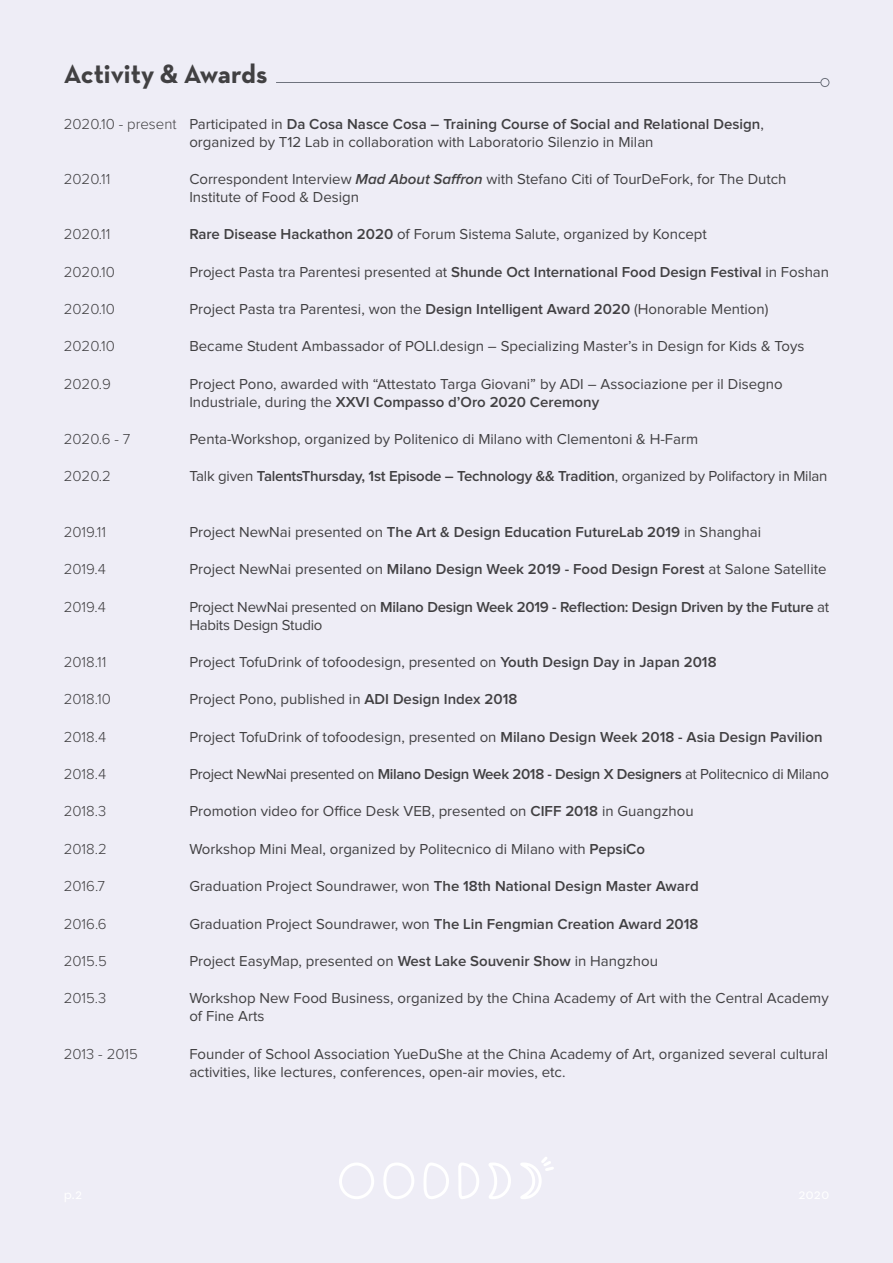
<style>
.page{position:relative;width:893px;height:1263px;background:#eeedf6}
.page>*{position:absolute;margin:0;border:0;box-sizing:border-box;transform-origin:0 0}
.t1{font:700 27px "Neutra Text TF";color:#414042}
.t2{font:15px/18px "Proxima Nova";color:#414042}
.t3{font:600 15px/18px "Proxima Nova";letter-spacing:-.015em;color:#414042}
.t4{font:300 15px "Proxima Nova";color:#414042}
.t5{font:15px "Proxima Nova";letter-spacing:-.02em;color:#414042}
.s1{font-weight:600}
.s2{font-weight:600;font-style:italic}
.s3{font-weight:400}
</style>
<div class="page">
<svg style="left:339px;top:1157px;width:215px;height:42px"></svg>
<hr style="left:276px;top:82px;width:545px;height:1px;background:#6e727d">
<div style="left:821px;top:78px;width:8px;height:9px;border:1px solid #6e727d;border-radius:50%"></div>
<h1 class="t1" style="left:64px;top:57px;width:205px">Activity &amp; Awards</h1>
<p class="t4" style="left:64px;top:117px;width:114px">2020.10 - present</p>
<p class="t4" style="left:64px;top:172px;width:48px">2020.11</p>
<p class="t2" style="left:189px;top:115px;width:576px">Participated in <span class="s1">Da Cosa Nasce Cosa – Training Course of Social and Relational Design</span>, organized by T12 Lab in collaboration with Laboratorio Silenzio in Milan</p>
<p class="t2" style="left:189px;top:171px;width:599px">Correspondent Interview <span class="s2">Mad About Saffron</span> with Stefano Citi of TourDeFork, for The Dutch<br>Institute of Food &amp; Design</p>
<p class="t4" style="left:64px;top:227px;width:48px">2020.11</p>
<p class="t2" style="left:189px;top:226px;width:519px"><span class="s1">Rare Disease Hackathon 2020</span> of Forum Sistema Salute, organized by Koncept</p>
<p class="t4" style="left:64px;top:265px;width:53px">2020.10</p>
<p class="t2" style="left:189px;top:263px;width:641px">Project Pasta tra Parentesi presented at <span class="s1">Shunde Oct International Food Design Festival</span> in Foshan</p>
<p class="t4" style="left:64px;top:302px;width:53px">2020.10</p>
<p class="t2" style="left:189px;top:301px;width:581px">Project Pasta tra Parentesi, won the <span class="s1">Design Intelligent Award 2020</span> (Honorable Mention)</p>
<p class="t4" style="left:64px;top:340px;width:53px">2020.10</p>
<p class="t2" style="left:189px;top:338px;width:616px">Became Student Ambassador of POLI.design – Specializing Master’s in Design for Kids &amp; Toys</p>
<p class="t4" style="left:64px;top:377px;width:49px">2020.9</p>
<p class="t2" style="left:189px;top:375px;width:595px">Project Pono, awarded with “Attestato Targa Giovani” by ADI – Associazione per il Disegno<br>Industriale, during the <span class="s1">XXVI Compasso d’Oro 2020 Ceremony</span></p>
<p class="t4" style="left:64px;top:432px;width:68px">2020.6 - 7</p>
<p class="t2" style="left:189px;top:431px;width:510px">Penta-Workshop, organized by Politenico di Milano with Clementoni &amp; H-Farm</p>
<p class="t4" style="left:64px;top:470px;width:49px">2020.2</p>
<p class="t3" style="left:189px;top:468px;width:640px"><span class="s3">Talk given</span> TalentsThursday, 1st Episode – Technology &amp;&amp; Tradition<span class="s3">, organized by Polifactory in Milan</span></p>
<p class="t4" style="left:64px;top:525px;width:44px">2019.11</p>
<p class="t3" style="left:189px;top:523px;width:573px"><span class="s3">Project NewNai presented on</span> The Art &amp; Design Education FutureLab 2019 <span class="s3">in Shanghai</span></p>
<p class="t4" style="left:64px;top:562px;width:44px">2019.4</p>
<p class="t2" style="left:189px;top:561px;width:639px">Project NewNai presented on <span class="s1">Milano Design Week 2019 - Food Design Forest</span> at Salone Satellite</p>
<p class="t3" style="left:189px;top:598px;width:641px"><span class="s3">Project NewNai presented on</span> Milano Design Week 2019 - Reflection: Design Driven by the Future <span class="s3">at<br>Habits Design Studio</span></p>
<p class="t4" style="left:64px;top:600px;width:44px">2019.4</p>
<p class="t4" style="left:64px;top:655px;width:44px">2018.11</p>
<p class="t2" style="left:189px;top:654px;width:529px">Project TofuDrink of tofoodesign, presented on <span class="s1">Youth Design Day in Japan 2018</span></p>
<p class="t4" style="left:64px;top:692px;width:49px">2018.10</p>
<p class="t2" style="left:189px;top:691px;width:330px">Project Pono, published in <span class="s1">ADI Design Index 2018</span></p>
<p class="t4" style="left:64px;top:730px;width:44px">2018.4</p>
<p class="t2" style="left:189px;top:728px;width:635px">Project TofuDrink of tofoodesign, presented on <span class="s1">Milano Design Week 2018 - Asia Design Pavilion</span></p>
<p class="t4" style="left:64px;top:767px;width:44px">2018.4</p>
<p class="t5" style="left:189px;top:767px;width:641px">Project NewNai presented on <span class="s1">Milano Design Week 2018 - Design X Designers</span> at Politecnico di Milano</p>
<p class="t4" style="left:64px;top:804px;width:44px">2018.3</p>
<p class="t2" style="left:189px;top:803px;width:506px">Promotion video for Office Desk VEB, presented on <span class="s1">CIFF 2018</span> in Guangzhou</p>
<p class="t4" style="left:64px;top:842px;width:45px">2018.2</p>
<p class="t2" style="left:189px;top:840px;width:457px">Workshop Mini Meal, organized by Politecnico di Milano with <span class="s1">PepsiCo</span></p>
<p class="t4" style="left:64px;top:879px;width:43px">2016.7</p>
<p class="t3" style="left:189px;top:878px;width:511px"><span class="s3">Graduation Project Soundrawer, won</span> The 18th National Design Master Award</p>
<p class="t4" style="left:64px;top:917px;width:44px">2016.6</p>
<p class="t2" style="left:189px;top:915px;width:511px">Graduation Project Soundrawer, won <span class="s1">The Lin Fengmian Creation Award 2018</span></p>
<p class="t4" style="left:64px;top:954px;width:45px">2015.5</p>
<p class="t2" style="left:189px;top:952px;width:470px">Project EasyMap, presented on <span class="s1">West Lake Souvenir Show</span> in Hangzhou</p>
<p class="t2" style="left:189px;top:990px;width:641px">Workshop New Food Business, organized by the China Academy of Art with the Central Academy of Fine Arts</p>
<p class="t4" style="left:64px;top:991px;width:44px">2015.3</p>
<p class="t4" style="left:64px;top:1047px;width:76px">2013 - 2015</p>
<p class="t2" style="left:189px;top:1045px;width:640px">Founder of School Association YueDuShe at the China Academy of Art, organized several cultural activities, like lectures, conferences, open-air movies, etc.</p>
</div>
